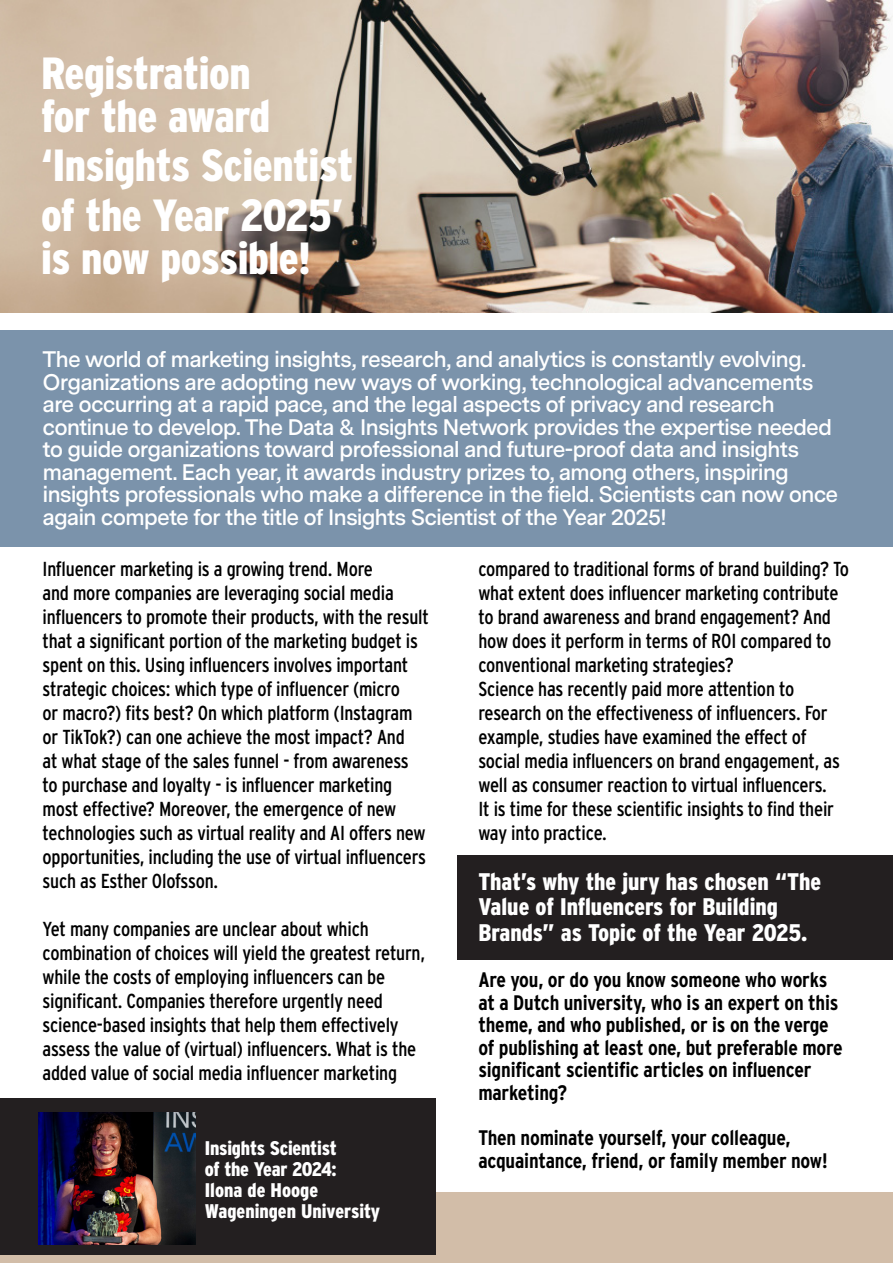
<style>
.page{position:relative;width:893px;height:1263px;background:#fff}
.page>*{position:absolute;margin:0;border:0;box-sizing:border-box;transform-origin:0 0}
.t1{font:900 45px/43.2px "Interstate Condensed";letter-spacing:-.01em;color:#fff}
.t2{font:900 24px/25.5px "Interstate Condensed";color:#fff}
.t3{font:600 22.5px/22.5px "Messina Sans";letter-spacing:-.045em;color:#fff}
.t4{font:700 21px/22.5px "Interstate Condensed";letter-spacing:-.01em;color:#000}
.t5{font:20.25px/24px "Interstate Condensed";letter-spacing:-.01em;color:#000}
.t6{font:900 19.8px/21.1px "Interstate Condensed";letter-spacing:-.01em;color:#fff}
</style>
<div class="page">
<img style="left:11px;top:0;width:882px;height:313px">
<div style="left:0;top:330px;width:893px;height:217px;background:#7b93ab"></div>
<div style="left:0;top:1193px;width:893px;height:70px;background:#d2bda8"></div>
<div style="left:457px;top:855px;width:436px;height:105px;background:#231f20"></div>
<div style="left:0;top:1099px;width:436px;height:156px;background:#231f20"></div>
<img style="left:38px;top:1112px;width:157px;height:133px">
<p class="t1" style="left:41px;top:51px;width:231px">Registration for the award</p>
<p class="t1" style="left:41px;top:141px;width:314px;line-height:49.5px">‘Insights Scientist of the Year 2025’</p>
<p class="t1" style="left:41px;top:236px;width:271px">is now possible!</p>
<p class="t3" style="left:43px;top:348px;width:797px">The world of marketing insights, research, and analytics is constantly evolving.<br>Organizations are adopting new ways of working, technological advancements are occurring at a rapid pace, and the legal aspects of privacy and research continue to develop. The Data &amp; Insights Network provides the expertise needed to guide organizations toward professional and future-proof data and insights management. Each year, it awards industry prizes to, among others, inspiring insights professionals who make a difference in the field. Scientists can now once again compete for the title of Insights Scientist of the Year 2025!</p>
<p class="t5" style="left:478px;top:557px;width:372px">compared to traditional forms of brand building? To what extent does influencer marketing contribute to brand awareness and brand engagement? And how does it perform in terms of ROI compared to conventional marketing strategies?</p>
<p class="t5" style="left:478px;top:677px;width:363px">Science has recently paid more attention to research on the effectiveness of influencers. For example, studies have examined the effect of social media influencers on brand engagement, as well as consumer reaction to virtual influencers.<br>It is time for these scientific insights to find their way into practice.</p>
<p class="t2" style="left:478px;top:869px;width:344px">That’s why the jury has chosen “The<br>Value of Influencers for Building<br>Brands” as Topic of the Year 2025.</p>
<p class="t4" style="left:478px;top:969px;width:366px">Are you, or do you know someone who works at a Dutch university, who is an expert on this theme, and who published, or is on the verge of publishing at least one, but preferable more significant scientific articles on influencer marketing?</p>
<p class="t4" style="left:478px;top:1126px;width:351px">Then nominate yourself, your colleague, acquaintance, friend, or family member now!</p>
<p class="t5" style="left:43px;top:557px;width:388px">Influencer marketing is a growing trend. More<br>and more companies are leveraging social media influencers to promote their products, with the result that a significant portion of the marketing budget is spent on this. Using influencers involves important strategic choices: which type of influencer (micro<br>or macro?) fits best? On which platform (Instagram or TikTok?) can one achieve the most impact? And<br>at what stage of the sales funnel - from awareness to purchase and loyalty - is influencer marketing most effective? Moreover, the emergence of new technologies such as virtual reality and AI offers new opportunities, including the use of virtual influencers such as Esther Olofsson.</p>
<p class="t5" style="left:43px;top:917px;width:384px">Yet many companies are unclear about which combination of choices will yield the greatest return, while the costs of employing influencers can be significant. Companies therefore urgently need science-based insights that help them effectively assess the value of (virtual) influencers. What is the added value of social media influencer marketing</p>
<p class="t6" style="left:205px;top:1137px;width:177px">Insights Scientist<br>of the Year 2024:<br>Ilona de Hooge<br>Wageningen University</p>
</div>
